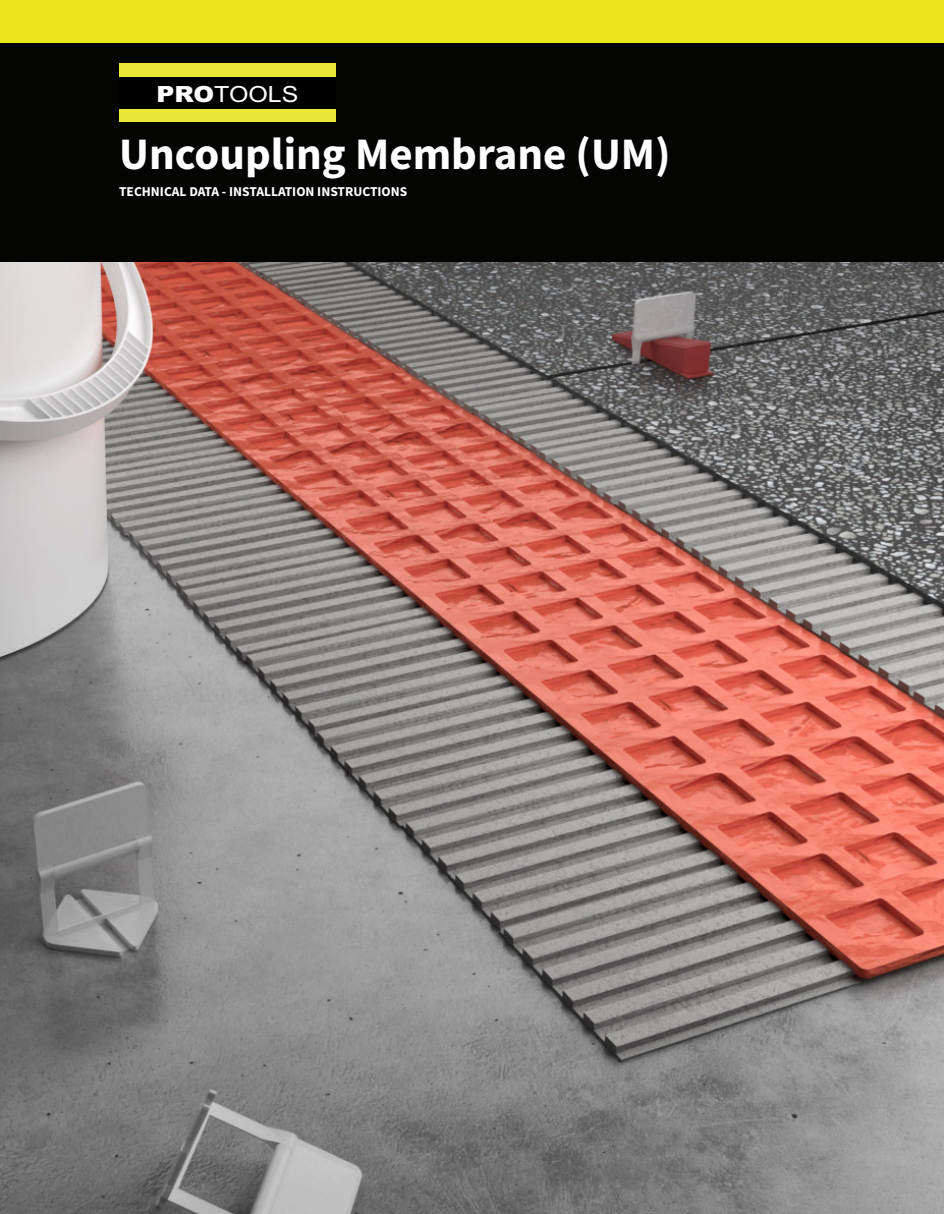
<style>
.page{position:relative;width:944px;height:1214px;background:#fff}
.page>*{position:absolute;margin:0;border:0;box-sizing:border-box;transform-origin:0 0}
.Page_Title{font:700 45px "Source Sans Pro";color:#fff}
.t1{font:22.35px "Arial";color:#fff;scale:1.12 1}
.Page_Title-2{font:700 13.5px "Source Sans Pro";color:#fff}
.s1{font-weight:900}
</style>
<div class="page">
<div style="left:0;top:0;width:944px;height:43px;background:#ede51c"></div>
<div style="left:0;top:43px;width:944px;height:221px;background:#040503"></div>
<div style="left:119px;top:63px;width:216px;height:59px;background:#e8e637"></div>
<div style="left:119px;top:77px;width:216px;height:32px;background:#000001"></div>
<img style="left:0;top:263px;width:944px;height:951px">
<p class="t1" style="left:156px;top:79px;width:128px"><span class="s1">PRO</span>TOOLS</p>
<p class="Page_Title" style="left:119px;top:123px;width:553px">Uncoupling Membrane (UM)</p>
<p class="Page_Title-2" style="left:119px;top:182px;width:290px">TECHNICAL DATA - INSTALLATION INSTRUCTIONS</p>
</div>
